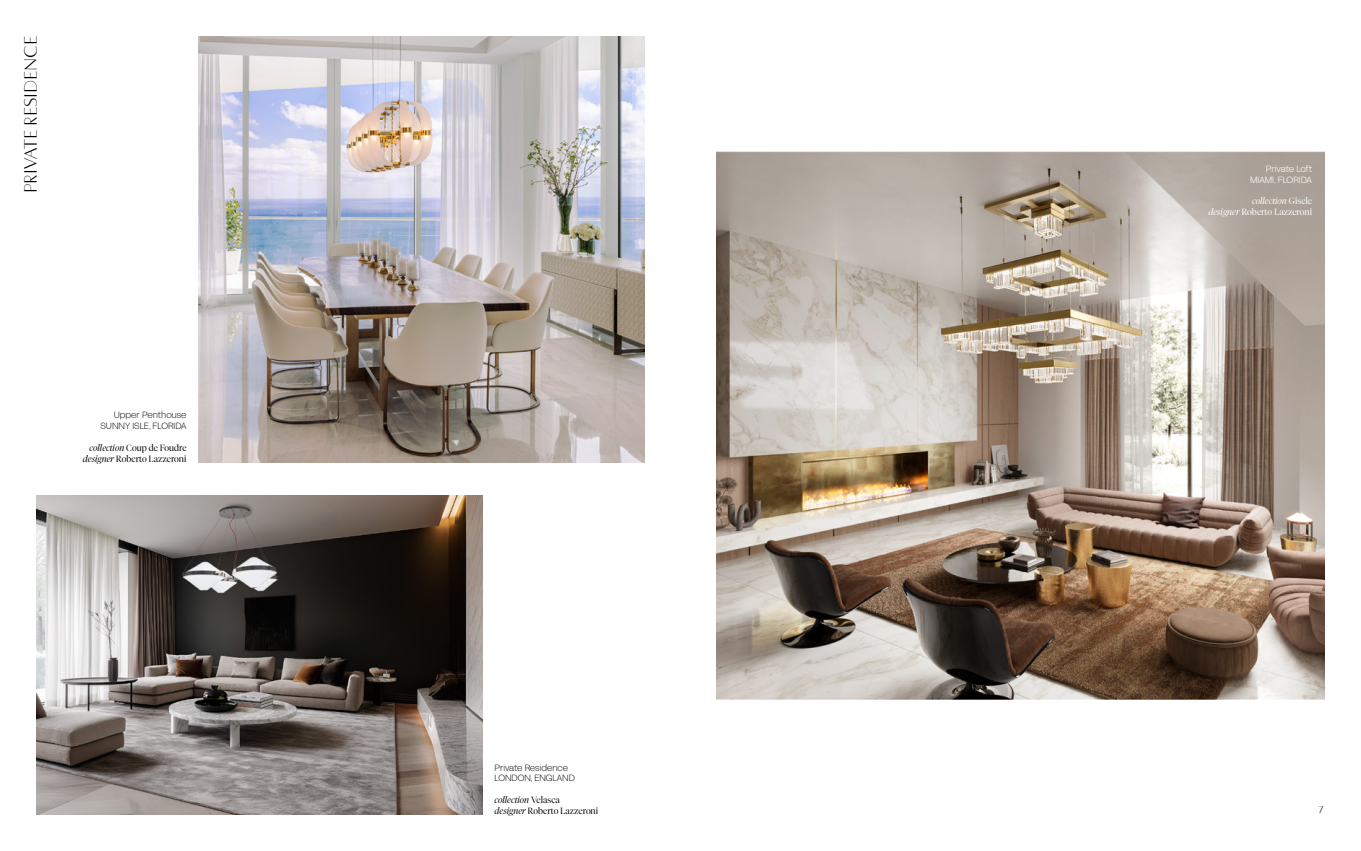
<style>
.page{position:relative;width:1361px;height:851px;background:#fff}
.page>*{position:absolute;margin:0;border:0;box-sizing:border-box;transform-origin:0 0}
.t1{font:18px "F37 Bergman";color:#000}
.t2{font:10px "F37 Bergman";color:#000}
.t3{font:300 9px/10.8px "Tiempos Fine";color:#000;text-align:right}
.t4{font:300 9px/10.8px "Acid Grotesk";color:#000;text-align:right}
.t5{font:300 9px/10.8px "Tiempos Fine";color:#fff;text-align:right}
.t6{font:9px/10.8px "Acid Grotesk";color:#fff;text-align:right}
.s1{font-style:italic}
</style>
<div class="page">
<img style="left:198px;top:36px;width:446px;height:426px">
<img style="left:36px;top:495px;width:446px;height:319px">
<img style="left:716px;top:152px;width:609px;height:547px">
<h1 class="t1" style="left:20px;top:193px;width:159px;rotate:-90deg">PRIVATE RESIDENCE</h1>
<p class="t4" style="left:100px;top:410px;width:88px">Upper Penthouse<br>SUNNY ISLE, FLORIDA</p>
<p class="t3" style="left:83px;top:442px;width:105px"><span class="s1">collection</span> Coup de Foudre <span class="s1">designer</span> Roberto Lazzeroni</p>
<p class="t4" style="left:494px;top:762px;width:82px;text-align:left">Private Residence<br>LONDON, ENGLAND</p>
<p class="t3" style="left:494px;top:794px;width:105px;text-align:left"><span class="s1">collection</span> Velasca<br><span class="s1">designer</span> Roberto Lazzeroni</p>
<p class="t6" style="left:1250px;top:163px;width:64px">Private Loft<br>MIAMI, FLORIDA</p>
<p class="t5" style="left:1208px;top:195px;width:105px"><span class="s1">collection</span> Gisele<br><span class="s1">designer</span> Roberto Lazzeroni</p>
<p class="t2" style="left:1318px;top:803px;width:6px">7</p>
</div>
